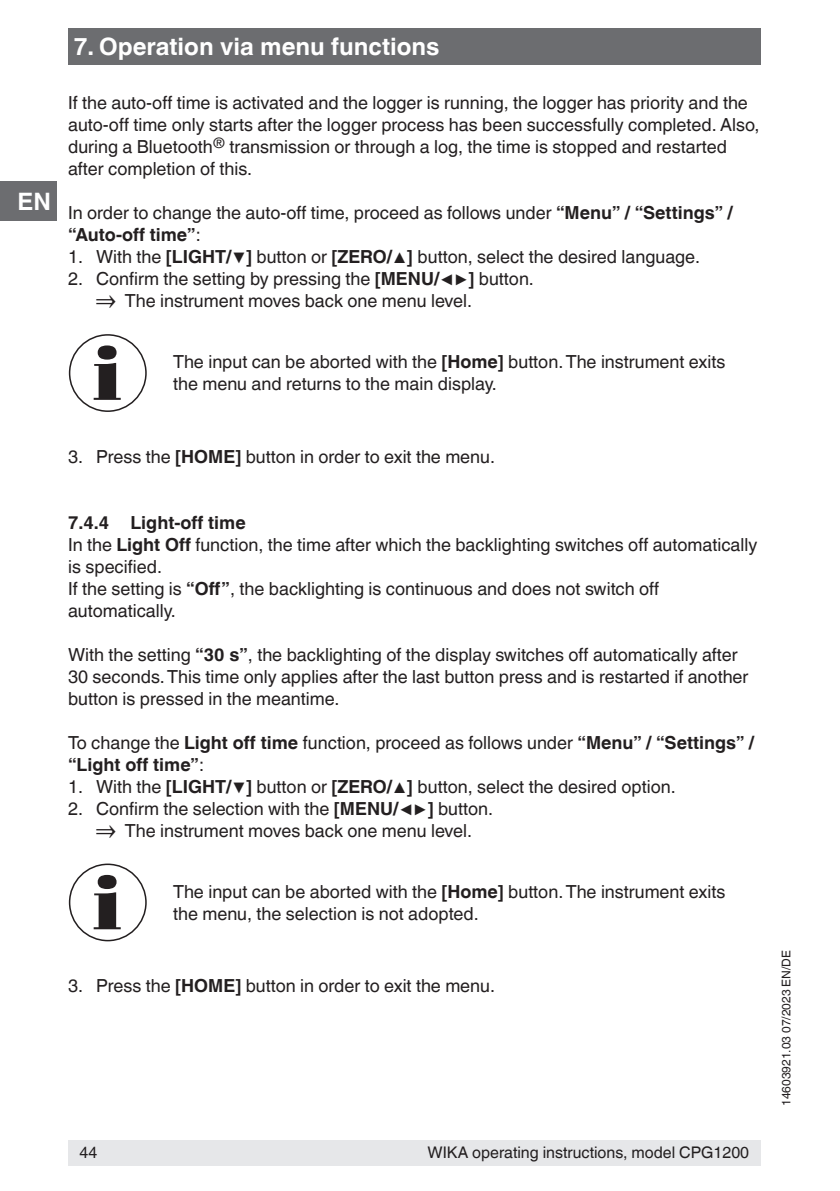
<style>
.page{position:relative;width:840px;height:1191px;background:#fff}
.page>*{position:absolute;margin:0;border:0;box-sizing:border-box;transform-origin:0 0}
.t1{font:700 24px "Helvetica World";color:#fff}
.t2{font:18px/22px "Helvetica World";color:#231f20}
.t3{font:700 18px/22px "Helvetica World";color:#231f20}
.t4{font:16px "Helvetica World";color:#231f20}
.t5{font:12px "Helvetica World";color:#231f20}
.s1{font-weight:700}
.s2{font-size:27.2px}
.s3{font-weight:400}
</style>
<div class="page">
<div style="left:68px;top:28px;width:692px;height:37px;background:#6c6d70"></div>
<div style="left:68px;top:1140px;width:692px;height:25px;background:#e6e7e9"></div>
<div style="left:0;top:181px;width:57px;height:40px;background:#6c6d70"></div>
<svg style="left:94px;top:345px;width:27px;height:55px"></svg>
<div style="left:69px;top:334px;width:78px;height:78px;border:2px solid #231f20;border-radius:50%"></div>
<svg style="left:94px;top:875px;width:27px;height:54px"></svg>
<div style="left:69px;top:863px;width:78px;height:78px;border:2px solid #231f20;border-radius:50%"></div>
<h1 class="t1" style="left:18px;top:188px;width:35px">EN</h1>
<h1 class="t1" style="left:74px;top:33px;width:367px">7. Operation via menu functions</h1>
<p class="t2" style="left:68px;top:92px;width:692px">If the auto-off time is activated and the logger is running, the logger has priority and the auto-off time only starts after the logger process has been successfully completed. Also, during a Bluetooth<sup>®</sup> transmission or through a log, the time is stopped and restarted after completion of this.</p>
<p class="t2" style="left:68px;top:202px;width:666px">In order to change the auto-off time, proceed as follows under <span class="s1">“Menu” / “Settings” / “Auto-off time”</span>:</p>
<p class="t2" style="left:68px;top:246px;width:633px">1. With the <span class="s1">[LIGHT/▼]</span> button or <span class="s1">[ZERO/▲]</span> button, select the desired language.</p>
<p class="t2" style="left:96px;top:268px;width:439px;text-indent:-28px">2. Confirm the setting by pressing the <span class="s1">[MENU/◀▶]</span> button. <span class="s2">⇒</span> The instrument moves back one menu level.</p>
<p class="t2" style="left:173px;top:351px;width:553px">The input can be aborted with the <span class="s1">[Home]</span> button. The instrument exits the menu and returns to the main display.</p>
<p class="t2" style="left:68px;top:445px;width:428px">3. Press the <span class="s1">[HOME]</span> button in order to exit the menu.</p>
<p class="t2" style="left:68px;top:511px;width:690px"><span class="s1">7.4.4 Light-off time<br></span>In the <span class="s1">Light Off</span> function, the time after which the backlighting switches off automatically is specified.<br>If the setting is <span class="s1">“Off”</span>, the backlighting is continuous and does not switch off automatically.</p>
<p class="t2" style="left:68px;top:643px;width:681px">With the setting <span class="s1">“30 s”</span>, the backlighting of the display switches off automatically after<br>30 seconds. This time only applies after the last button press and is restarted if another button is pressed in the meantime.</p>
<p class="t3" style="left:68px;top:731px;width:687px"><span class="s3">To change the</span> Light off time <span class="s3">function, proceed as follows under</span> “Menu” / “Settings” / “Light off time”<span class="s3">:</span></p>
<p class="t2" style="left:68px;top:775px;width:609px">1. With the <span class="s1">[LIGHT/▼]</span> button or <span class="s1">[ZERO/▲]</span> button, select the desired option.</p>
<p class="t2" style="left:68px;top:797px;width:426px;text-align:center">2. Confirm the selection with the <span class="s1">[MENU/◀▶]</span> button. <span class="s2">⇒</span> The instrument moves back one menu level.</p>
<p class="t2" style="left:173px;top:880px;width:553px">The input can be aborted with the <span class="s1">[Home]</span> button. The instrument exits the menu, the selection is not adopted.</p>
<p class="t2" style="left:68px;top:975px;width:428px">3. Press the <span class="s1">[HOME]</span> button in order to exit the menu.</p>
<p class="t4" style="left:79px;top:1143px;width:19px">44</p>
<p class="t4" style="left:427px;top:1143px;width:323px">WIKA operating instructions, model CPG1200</p>
<p class="t5" style="left:778px;top:1106px;width:157px;rotate:-90deg">14603921.03 07/2023 EN/DE</p>
</div>
